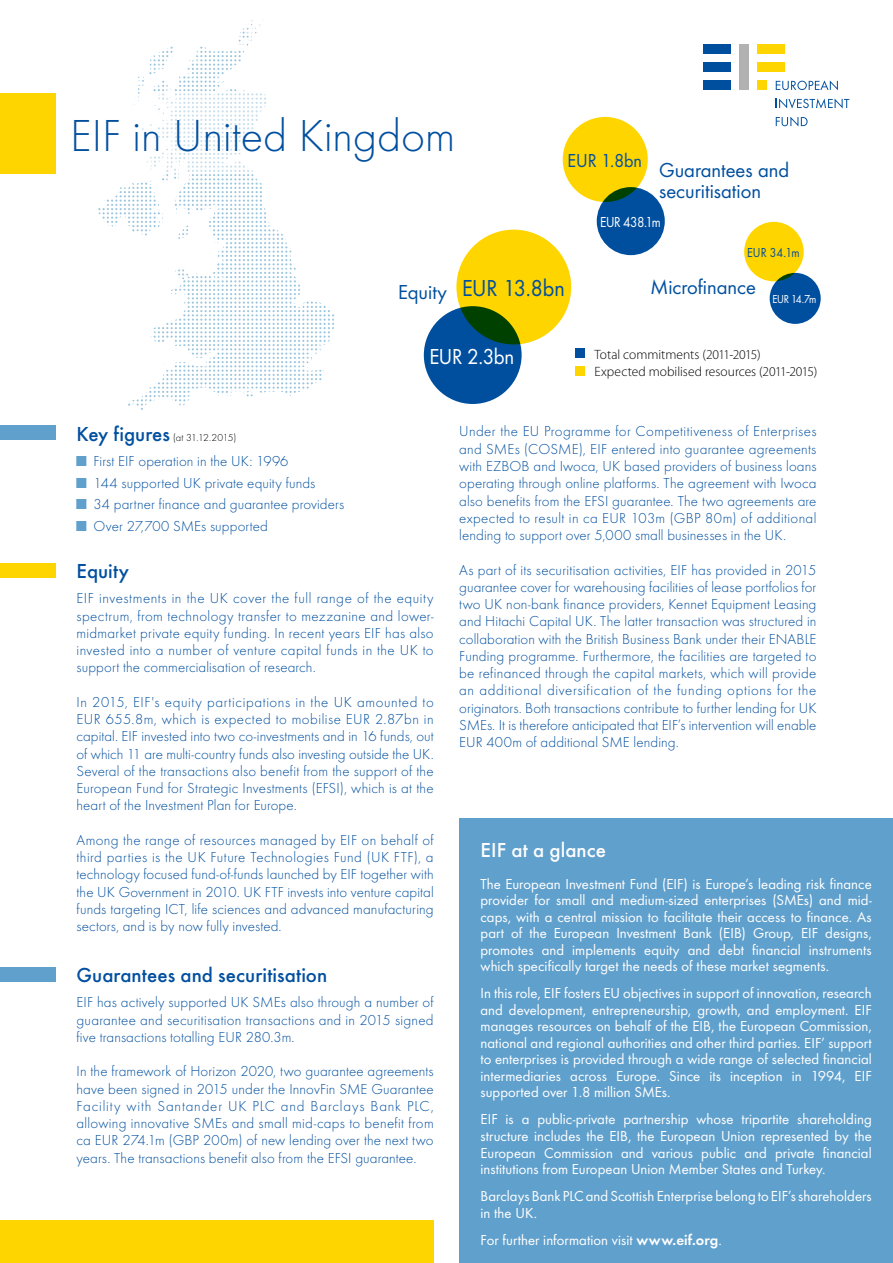
<style>
.page{position:relative;width:893px;height:1263px;background:#fff}
.page>*{position:absolute;margin:0;border:0;box-sizing:border-box;transform-origin:0 0}
.t1{font:300 46.5px "Futura";color:#004f9f}
.t2{font:24px "Futura Boo";letter-spacing:-.01em;color:#004f9f;scale:.94 1}
.t3{font:22.5px "Futura Boo";letter-spacing:-.015em;color:#fff;scale:.94 1}
.t4{font:21px/21px "Futura Boo";color:#004f9f}
.t5{font:500 21px "Futura";letter-spacing:.005em;color:#004f9f}
.t6{font:500 21px "Futura";letter-spacing:.005em;color:#fff}
.t7{font:19.5px "Futura Boo";letter-spacing:-.005em;color:#004f9f;scale:.94 1}
.t8{font:300 15px/17.2px "Futura";letter-spacing:.005em;color:#004f9f;text-align:justify}
.t9{font:15px/16.5px "Futura Boo";letter-spacing:.005em;color:#fff;text-align:justify}
.t10{font:15px "Futura Boo";letter-spacing:.005em;color:#fff;scale:.89 1}
.t11{font:300 13.5px/17.5px "Myriad Pro";color:#000}
.t12{font:13.5px "Futura Boo";color:#004f9f;scale:.9 1}
.t13{font:12px "Futura Boo";letter-spacing:-.06em;color:#fff;scale:.9 1}
.t14{font:300 10.5px "Futura";letter-spacing:-.05em;color:#000}
.s1{font-weight:500;font-size:21px;color:#004f9f}
.s2{color:#60a0cd}
.s3{font-family:"Futura Dem"}
</style>
<div class="page">
<svg style="left:98px;top:20px;width:166px;height:207px"></svg>
<svg style="left:127px;top:174px;width:207px;height:236px"></svg>
<div style="left:55px;top:94px;width:417px;height:80px;background:#fff"></div>
<div style="left:703px;top:45px;width:27px;height:9px;background:#004f9f"></div>
<div style="left:739px;top:45px;width:10px;height:45px;background:#b3b2b2"></div>
<div style="left:758px;top:81px;width:9px;height:9px;background:#ffd500"></div>
<div style="left:703px;top:63px;width:27px;height:9px;background:#004f9f"></div>
<div style="left:758px;top:45px;width:27px;height:9px;background:#ffd500"></div>
<div style="left:758px;top:63px;width:27px;height:9px;background:#ffd500"></div>
<div style="left:703px;top:81px;width:27px;height:9px;background:#004f9f"></div>
<svg style="left:776px;top:80px;width:62px;height:10px"></svg>
<svg style="left:776px;top:98px;width:73px;height:11px"></svg>
<svg style="left:776px;top:117px;width:32px;height:9px"></svg>
<div style="left:0;top:94px;width:55px;height:80px;background:#ffd500"></div>
<div style="left:563px;top:117px;width:85px;height:85px;background:#ffd500;border-radius:50%"></div>
<div style="left:597px;top:187px;width:68px;height:68px;background:#004f9f;border-radius:50%"></div>
<div style="left:456px;top:230px;width:115px;height:114px;background:#ffd500;border-radius:50%"></div>
<svg style="left:424px;top:306px;width:98px;height:98px;background:#024e83"></svg>
<div style="left:744px;top:222px;width:60px;height:59px;background:#ffd500;border-radius:50%"></div>
<div style="left:770px;top:273px;width:51px;height:51px;background:#004f9f;border-radius:50%"></div>
<div style="left:0;top:425px;width:55px;height:14px;background:#60a0cd"></div>
<div style="left:0;top:563px;width:55px;height:15px;background:#ffd500"></div>
<div style="left:0;top:967px;width:55px;height:15px;background:#60a0cd"></div>
<div style="left:576px;top:349px;width:9px;height:9px;background:#004f9f"></div>
<div style="left:576px;top:366px;width:9px;height:9px;background:#ffd500"></div>
<div style="left:0;top:1220px;width:434px;height:43px;background:#ffd500"></div>
<div style="left:459px;top:819px;width:434px;height:444px;background:#60a0cd"></div>
<h1 class="t1" style="left:70px;top:110px;width:387px">EIF in United Kingdom</h1>
<h3 class="t7" style="left:568px;top:149px;width:80px">EUR 1.8bn</h3>
<h3 class="t4" style="left:659px;top:159px;width:132px">Guarantees and securitisation</h3>
<p class="t10" style="left:600px;top:213px;width:70px">EUR 438.1m</p>
<h2 class="t2" style="left:398px;top:274px;width:179px"><sub>Equity</sub> EUR 13.8bn</h2>
<h3 class="t3" style="left:429px;top:343px;width:92px">EUR 2.3bn</h3>
<p class="t12" style="left:747px;top:244px;width:60px">EUR 34.1m</p>
<p class="t13" style="left:773px;top:292px;width:50px">EUR 14.7m</p>
<h3 class="t4" style="left:651px;top:277px;width:107px">Microfinance</h3>
<p class="t11" style="left:594px;top:346px;width:224px">Total commitments (2011-2015)<br>Expected mobilised resources (2011-2015)</p>
<p class="t14" style="left:77px;top:431px;width:161px"><span class="s1">Key figures</span> (at 31.12.2015)</p>
<p class="t8" style="left:77px;top:453px;width:213px"><span class="s2">■</span> First EIF operation in the UK: 1996</p>
<p class="t8" style="left:77px;top:474px;width:240px"><span class="s2">■</span> 144 supported UK private equity funds</p>
<p class="t8" style="left:77px;top:496px;width:269px"><span class="s2">■</span> 34 partner finance and guarantee providers</p>
<p class="t8" style="left:77px;top:517px;width:193px"><span class="s2">■</span> Over 27,700 SMEs supported</p>
<h3 class="t5" style="left:77px;top:558px;width:54px">Equity</h3>
<p class="t8" style="left:77px;top:590px;width:359px">EIF investments in the UK cover the full range of the equity spectrum, from technology transfer to mezzanine and lower&shy;midmarket private equity funding. In recent years EIF has also invested into a number of venture capital funds in the UK to support the commercialisation of research.</p>
<p class="t8" style="left:77px;top:693px;width:359px">In 2015, EIF's equity participations in the UK amounted to EUR 655.8m, which is expected to mobilise EUR 2.87bn in capital. EIF invested into two co-investments and in 16 funds, out of which 11 are multi-country funds also investing outside the UK.<br>Several of the transactions also benefit from the support of the European Fund for Strategic Investments (EFSI), which is at the heart of the Investment Plan for Europe.</p>
<p class="t8" style="left:77px;top:831px;width:359px">Among the range of resources managed by EIF on behalf of third parties is the UK Future Technologies Fund (UK FTF), a technology focused fund-of-funds launched by EIF together with the UK Government in 2010. UK FTF invests into venture capital funds targeting ICT, life sciences and advanced manufacturing sectors, and is by now fully invested.</p>
<h3 class="t5" style="left:77px;top:962px;width:252px">Guarantees and securitisation</h3>
<p class="t8" style="left:77px;top:994px;width:359px">EIF has actively supported UK SMEs also through a number of guarantee and securitisation transactions and in 2015 signed five transactions totalling EUR 280.3m.</p>
<p class="t8" style="left:77px;top:1063px;width:359px">In the framework of Horizon 2020, two guarantee agreements have been signed in 2015 under the InnovFin SME Guarantee Facility with Santander UK PLC and Barclays Bank PLC, allowing innovative SMEs and small mid-caps to benefit from ca EUR 274.1m (GBP 200m) of new lending over the next two years. The transactions benefit also from the EFSI guarantee.</p>
<p class="t8" style="left:459px;top:423px;width:359px">Under the EU Programme for Competitiveness of Enterprises and SMEs (COSME), EIF entered into guarantee agreements with EZBOB and Iwoca, UK based providers of business loans operating through online platforms. The agreement with Iwoca also benefits from the EFSI guarantee. The two agreements are expected to result in ca EUR 103m (GBP 80m) of additional lending to support over 5,000 small businesses in the UK.</p>
<p class="t8" style="left:459px;top:561px;width:359px">As part of its securitisation activities, EIF has provided in 2015 guarantee cover for warehousing facilities of lease portfolios for two UK non-bank finance providers, Kennet Equipment Leasing and Hitachi Capital UK. The latter transaction was structured in collaboration with the British Business Bank under their ENABLE Funding programme. Furthermore, the facilities are targeted to be refinanced through the capital markets, which will provide an additional diversification of the funding options for the originators. Both transactions contribute to further lending for UK SMEs. It is therefore anticipated that EIF’s intervention will enable EUR 400m of additional SME lending.</p>
<h3 class="t6" style="left:480px;top:838px;width:127px">EIF at a glance</h3>
<p class="t9" style="left:480px;top:875px;width:393px">The European Investment Fund (EIF) is Europe’s leading risk finance provider for small and medium-sized enterprises (SMEs) and mid&shy;caps, with a central mission to facilitate their access to finance. As part of the European Investment Bank (EIB) Group, EIF designs, promotes and implements equity and debt financial instruments which specifically target the needs of these market segments.</p>
<p class="t9" style="left:480px;top:985px;width:393px">In this role, EIF fosters EU objectives in support of innovation, research and development, entrepreneurship, growth, and employment. EIF manages resources on behalf of the EIB, the European Commission, national and regional authorities and other third parties. EIF’ support to enterprises is provided through a wide range of selected financial intermediaries across Europe. Since its inception in 1994, EIF supported over 1.8 million SMEs.</p>
<p class="t9" style="left:480px;top:1111px;width:393px">EIF is a public-private partnership whose tripartite shareholding structure includes the EIB, the European Union represented by the European Commission and various public and private financial institutions from European Union Member States and Turkey.</p>
<p class="t9" style="left:480px;top:1188px;width:393px">Barclays Bank PLC and Scottish Enterprise belong to EIF’s shareholders in the UK.</p>
<p class="t9" style="left:480px;top:1231px;width:243px">For further information visit <span class="s3">www.eif.org</span>.</p>
</div>
